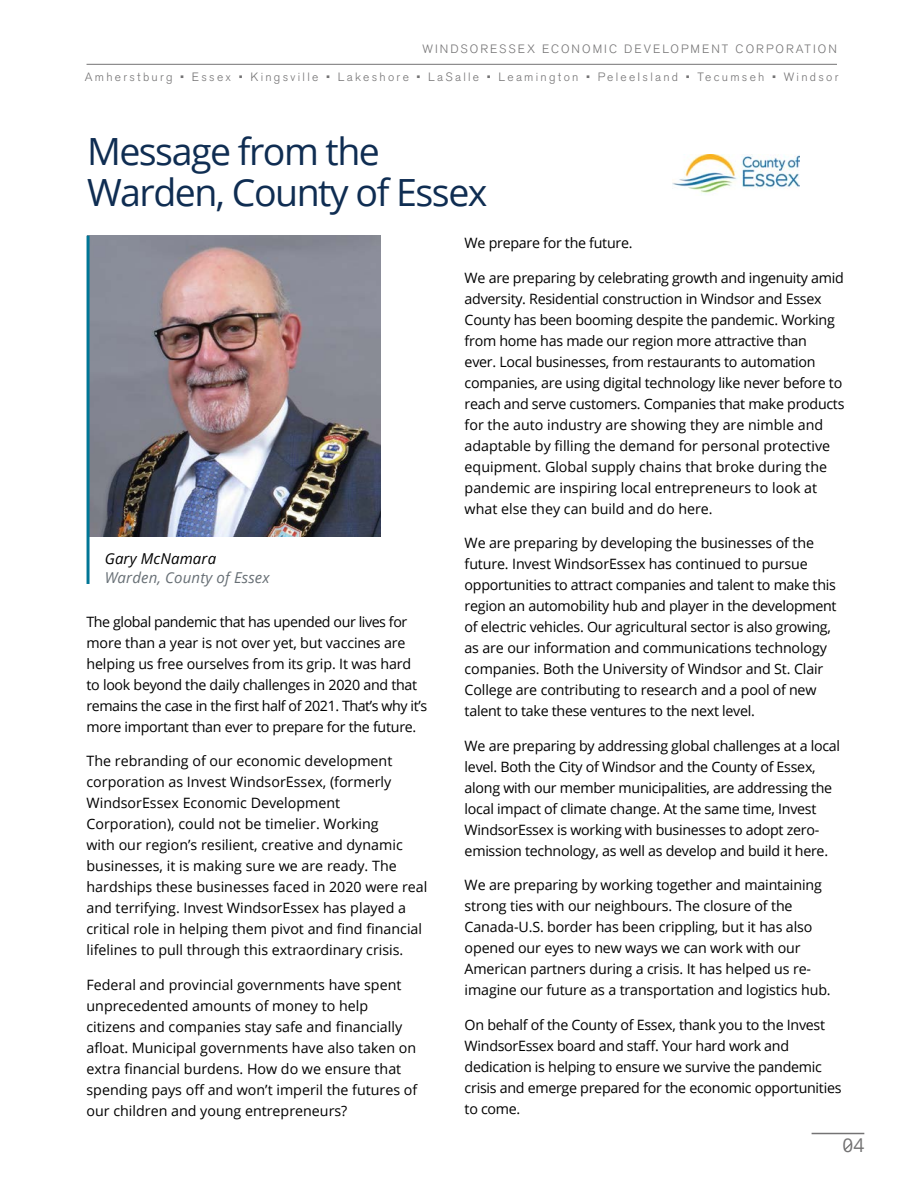
<style>
.page{position:relative;width:918px;height:1188px;background:#fff}
.page>*{position:absolute;margin:0;border:0;box-sizing:border-box;transform-origin:0 0}
.t1{font:37.5px/40.5px "Open Sans";letter-spacing:-.04em;color:#0f2d52}
.t2{font:19.05px "Open Sans";color:#747374}
.t3{font:italic 15px "Open Sans";letter-spacing:.01em;color:#676f75}
.t4{font:italic 15px "Open Sans";letter-spacing:.01em;color:#000}
.t5{font:14.25px/21px "Open Sans";letter-spacing:-.01em;color:#000}
.t6{font:300 12px "Akzidenz Grotesk BQ";letter-spacing:.19em;color:#747374}
.t7{font:300 12px "Akzidenz Grotesk BQ";letter-spacing:.17em;color:#747374}
</style>
<div class="page">
<img style="left:672px;top:154px;width:127px;height:39px">
<img style="left:90px;top:236px;width:290px;height:301px">
<hr style="left:87px;top:236px;width:3px;height:348px;background:#007696">
<hr style="left:87px;top:64px;width:750px;height:1px;background:#747374">
<hr style="left:812px;top:1133px;width:52px;height:1px;background:#747374">
<svg style="left:844px;top:1143px;width:8px;height:8px"></svg>
<p class="t7" style="left:422px;top:43px;width:416px">WINDSORESSEX ECONOMIC DEVELOPMENT CORPORATION</p>
<p class="t6" style="left:85px;top:70px;width:755px">Amherstburg • Essex • Kingsville • Lakeshore • LaSalle • Leamington • PeleeIsland • Tecumseh • Windsor</p>
<h1 class="t1" style="left:87px;top:130px;width:402px">Message from the<br>Warden, County of Essex</h1>
<p class="t4" style="left:105px;top:548px;width:113px">Gary McNamara</p>
<p class="t3" style="left:105px;top:567px;width:166px">Warden, County of Essex</p>
<p class="t5" style="left:87px;top:611px;width:342px">The global pandemic that has upended our lives for more than a year is not over yet, but vaccines are helping us free ourselves from its grip. It was hard to look beyond the daily challenges in 2020 and that remains the case in the first half of 2021. That’s why it’s more important than ever to prepare for the future.</p>
<p class="t5" style="left:87px;top:750px;width:342px">The rebranding of our economic development corporation as Invest WindsorEssex, (formerly WindsorEssex Economic Development Corporation), could not be timelier. Working<br>with our region’s resilient, creative and dynamic businesses, it is making sure we are ready. The hardships these businesses faced in 2020 were real and terrifying. Invest WindsorEssex has played a critical role in helping them pivot and find financial lifelines to pull through this extraordinary crisis.</p>
<p class="t5" style="left:87px;top:974px;width:332px">Federal and provincial governments have spent unprecedented amounts of money to help citizens and companies stay safe and financially afloat. Municipal governments have also taken on extra financial burdens. How do we ensure that spending pays off and won’t imperil the futures of our children and young entrepreneurs?</p>
<p class="t5" style="left:465px;top:232px;width:169px">We prepare for the future.</p>
<p class="t5" style="left:465px;top:267px;width:381px">We are preparing by celebrating growth and ingenuity amid adversity. Residential construction in Windsor and Essex County has been booming despite the pandemic. Working from home has made our region more attractive than<br>ever. Local businesses, from restaurants to automation companies, are using digital technology like never before to reach and serve customers. Companies that make products for the auto industry are showing they are nimble and adaptable by filling the demand for personal protective equipment. Global supply chains that broke during the pandemic are inspiring local entrepreneurs to look at what else they can build and do here.</p>
<p class="t5" style="left:465px;top:532px;width:374px">We are preparing by developing the businesses of the future. Invest WindsorEssex has continued to pursue opportunities to attract companies and talent to make this region an automobility hub and player in the development of electric vehicles. Our agricultural sector is also growing, as are our information and communications technology companies. Both the University of Windsor and St. Clair College are contributing to research and a pool of new talent to take these ventures to the next level.</p>
<p class="t5" style="left:465px;top:735px;width:377px">We are preparing by addressing global challenges at a local level. Both the City of Windsor and the County of Essex, along with our member municipalities, are addressing the local impact of climate change. At the same time, Invest WindsorEssex is working with businesses to adopt zero&shy;emission technology, as well as develop and build it here.</p>
<p class="t5" style="left:465px;top:874px;width:368px">We are preparing by working together and maintaining strong ties with our neighbours. The closure of the Canada-U.S. border has been crippling, but it has also opened our eyes to new ways we can work with our American partners during a crisis. It has helped us re&shy;imagine our future as a transportation and logistics hub.</p>
<p class="t5" style="left:465px;top:1014px;width:378px">On behalf of the County of Essex, thank you to the Invest WindsorEssex board and staff. Your hard work and dedication is helping to ensure we survive the pandemic crisis and emerge prepared for the economic opportunities to come.</p>
<h2 class="t2" style="left:842px;top:1133px;width:23px">04</h2>
</div>
